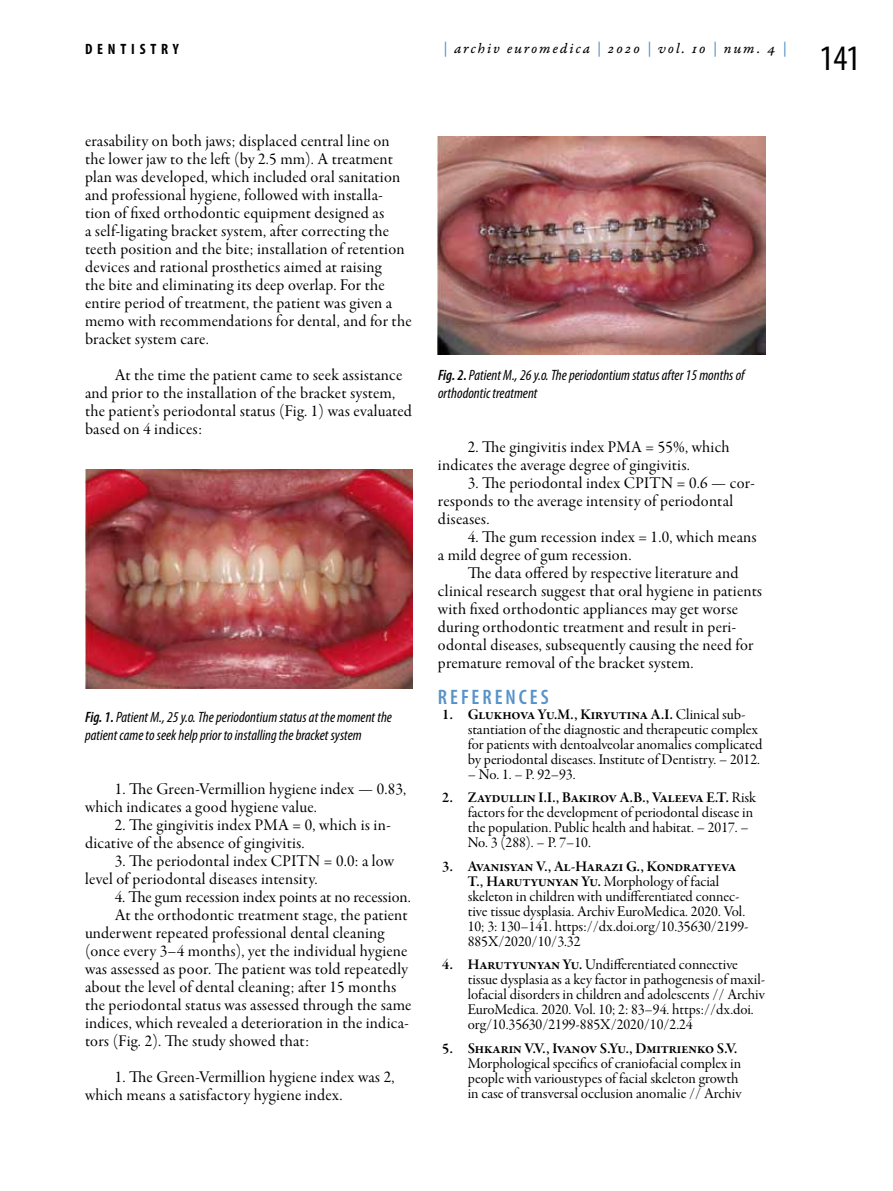
<style>
.page{position:relative;width:893px;height:1191px;background:#fff}
.page>*{position:absolute;margin:0;border:0;box-sizing:border-box;transform-origin:0 0}
.t1{font:condensed 36px "Myriad Pro";color:#000}
.t2{font:600 condensed 21px "Myriad Pro";color:#5693c9}
.t3{font:16.5px/18px "Garamond Premr Pro Subh";letter-spacing:.015em;color:#000}
.t4{font:15px/15px "Garamond Premr Pro Subh";color:#000}
.t5{font:italic condensed 15px/18px "Myriad Pro";color:#000}
.t6{font:15px "Garamond Premr Pro Smbd Subh";color:#000}
.t7{font:15px "Garamond Premr Pro It Capt";letter-spacing:.125em;color:#000}
.t8{font:700 condensed 15px "Myriad Pro";letter-spacing:.32em;color:#000}
.s1{color:#5693c9}
.s2{font-weight:600}
.s3{font-family:"Garamond Premr Pro Subh"}
.s4{font-family:"Garamond Premr Pro Smbd Subh"}
</style>
<div class="page">
<img style="left:85px;top:470px;width:327px;height:218px">
<img style="left:438px;top:136px;width:327px;height:219px">
<p class="t8" style="left:85px;top:39px;width:86px">DEN TISTRY</p>
<p class="t7" style="left:443px;top:40px;width:345px"><span class="s1">|</span> archiv euromedica <span class="s1">|</span> 2020 <span class="s1">|</span> vol. 10 <span class="s1">|</span> num. 4 <span class="s1">|</span></p>
<p class="t3" style="left:85px;top:132px;width:328px">erasability on both jaws; displaced central line on the lower jaw to the left (by 2.5 mm). A treatment plan was developed, which included oral sanitation and professional hygiene, followed with installa&shy;tion of fixed orthodontic equipment designed as<br>a self-ligating bracket system, after correcting the teeth position and the bite; installation of retention devices and rational prosthetics aimed at raising<br>the bite and eliminating its deep overlap. For the entire period of treatment, the patient was given a memo with recommendations for dental, and for the bracket system care.</p>
<p class="t3" style="left:85px;top:366px;width:328px;text-indent:30px">At the time the patient came to seek assistance and prior to the installation of the bracket system, the patient’s periodontal status (Fig. 1) was evaluated based on 4 indices:</p>
<p class="t5" style="left:85px;top:707px;width:308px"><span class="s2">Fig. 1.</span> Patient M., 25 y.o. The periodontium status at the moment the patient came to seek help prior to installing the bracket system</p>
<p class="t3" style="left:85px;top:780px;width:323px;text-indent:30px">1. The Green-Vermillion hygiene index — 0.83, which indicates a good hygiene value.</p>
<p class="t3" style="left:85px;top:816px;width:307px;text-indent:30px">2. The gingivitis index PMA = 0, which is in&shy;dicative of the absence of gingivitis.</p>
<p class="t3" style="left:85px;top:852px;width:311px;text-indent:30px">3. The periodontal index CPITN = 0.0: a low level of periodontal diseases intensity.</p>
<p class="t3" style="left:115px;top:888px;width:297px">4. The gum recession index points at no recession.</p>
<p class="t3" style="left:115px;top:906px;width:294px">At the orthodontic treatment stage, the patient</p>
<p class="t3" style="left:85px;top:924px;width:301px">underwent repeated professional dental cleaning</p>
<p class="t3" style="left:85px;top:942px;width:324px">(once every 3–4 months), yet the individual hygiene</p>
<p class="t3" style="left:85px;top:960px;width:324px">was assessed as poor. The patient was told repeatedly</p>
<p class="t3" style="left:85px;top:978px;width:313px">about the level of dental cleaning; after 15 months</p>
<p class="t3" style="left:85px;top:996px;width:328px">the periodontal status was assessed through the same</p>
<p class="t3" style="left:85px;top:1014px;width:325px">indices, which revealed a deterioration in the indica-</p>
<p class="t3" style="left:85px;top:1032px;width:225px">tors (Fig. 2). The study showed that:</p>
<p class="t3" style="left:85px;top:1068px;width:311px;text-indent:30px">1. The Green-Vermillion hygiene index was 2, which means a satisfactory hygiene index.</p>
<p class="t5" style="left:438px;top:365px;width:308px"><span class="s2">Fig. 2.</span> Patient M., 26 y.o. The periodontium status after 15 months of orthodontic treatment</p>
<p class="t3" style="left:438px;top:438px;width:293px;text-indent:30px">2. The gingivitis index PMA = 55%, which indicates the average degree of gingivitis.</p>
<p class="t3" style="left:438px;top:474px;width:318px;text-indent:30px">3. The periodontal index CPITN = 0.6 — cor&shy;responds to the average intensity of periodontal diseases.</p>
<p class="t3" style="left:438px;top:528px;width:320px;text-indent:30px">4. The gum recession index = 1.0, which means a mild degree of gum recession.</p>
<p class="t3" style="left:438px;top:564px;width:326px;text-indent:30px">The data offered by respective literature and clinical research suggest that oral hygiene in patients with fixed orthodontic appliances may get worse during orthodontic treatment and result in peri&shy;odontal diseases, subsequently causing the need for premature removal of the bracket system.</p>
<p class="t2" style="left:438px;top:685px;width:12px">REFEREN</p>
<p class="t2" style="left:519px;top:685px;width:21px">CES</p>
<p class="t6" style="left:442px;top:705px;width:305px">1. Glukhova Yu.M., Kiryutina A.I. <span class="s3">Clinical sub-</span></p>
<p class="t4" style="left:468px;top:722px;width:296px">stantiation of the diagnostic and therapeutic complex for patients with dentoalveolar anomalies complicated by periodontal diseases. Institute of Dentistry. – 2012.</p>
<p class="t4" style="left:468px;top:767px;width:109px">– No. 1. – Р. 92–93.</p>
<p class="t6" style="left:442px;top:789px;width:315px">2. Zaydullin I.I., Bakirov A.B., Valeeva E.T. <span class="s3">Risk</span></p>
<p class="t4" style="left:468px;top:806px;width:287px">factors for the development of periodontal disease in the population. Public health and habitat. – 2017. –<br>No. 3 (288). – Р. 7–10.</p>
<p class="t6" style="left:442px;top:857px;width:295px">3. Avanisyan V., Al-Harazi G., Kondratyeva</p>
<p class="t4" style="left:468px;top:874px;width:282px"><span class="s4">T., Harutyunyan Yu.</span> Morphology of facial skeleton in children with undifferentiated connec&shy;tive tissue dysplasia. Archiv EuroMedica. 2020. Vol.<br>10; 3: 130–141. https://dx.doi.org/10.35630/2199- 885X/2020/10/3.32</p>
<p class="t4" style="left:468px;top:958px;width:299px;text-indent:-26px"><span class="s4">4. Harutyunyan Yu.</span> Undifferentiated connective tissue dysplasia as a key factor in pathogenesis of maxil&shy;lofacial disorders in children and adolescents // Archiv EuroMedica. 2020. Vol. 10; 2: 83–94. https://dx.doi. org/10.35630/2199-885X/2020/10/2.24</p>
<p class="t6" style="left:442px;top:1039px;width:297px">5. Shkarin V.V., Ivanov S.Yu., Dmitrienko S.V.</p>
<p class="t4" style="left:468px;top:1056px;width:275px">Morphological specifics of craniofacial complex in people with varioustypes of facial skeleton growth in case of transversal occlusion anomalie // Archiv</p>
<h1 class="t1" style="left:819px;top:36px;width:42px">141</h1>
</div>
